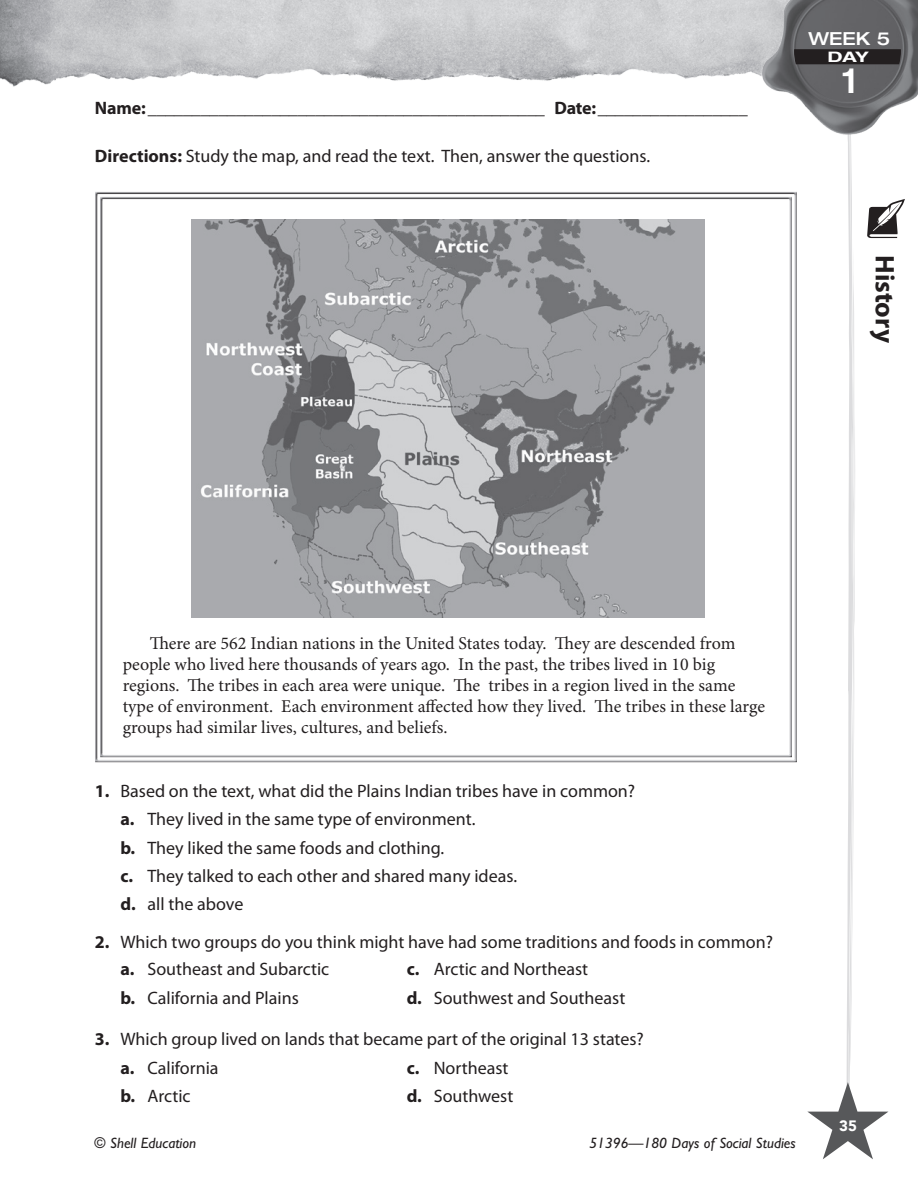
<style>
.page{position:relative;width:918px;height:1188px;background:#fff}
.page>*{position:absolute;margin:0;border:0;box-sizing:border-box;transform-origin:0 0}
.t1{font:700 34.5px "Helvetica LT Std";color:#fff}
.t2{font:700 27px "Myriad Pro";color:#231f20}
.t3{font:18px/28.3px "Myriad Pro";color:#231f20}
.t4{font:18px/21px "Minion Pro";color:#231f20}
.t5{font:700 18px "Myriad Pro";letter-spacing:-.01em;color:#231f20}
.t6{font:500 expanded 18px "Helvetica Neue LT Std";color:#fff}
.t7{font:italic 15px "Gill Sans Std";color:#231f20}
.t8{font:900 15px "Avenir";color:#fff}
.t9{font:700 14.4px "Helvetica LT Std";color:#fff;scale:1.5 1}
.s1{font-weight:700}
</style>
<div class="page">
<img style="left:0;top:0;width:759px;height:87px">
<img style="left:759px;top:0;width:159px;height:103px">
<svg style="left:794px;top:49px;width:111px;height:1110px"></svg>
<div style="left:93px;top:191px;width:706px;height:574px;background:#231f20;opacity:.75"></div>
<img style="left:192px;top:220px;width:512px;height:398px">
<p class="t5" style="left:95px;top:98px;width:654px">Name:_____________________________________________ Date:_________________</p>
<p class="t3" style="left:95px;top:142px;width:557px"><span class="s1">Directions:</span> Study the map, and read the text. Then, answer the questions.</p>
<p class="t6" style="left:809px;top:28px;width:83px">Week 5</p>
<p class="t9" style="left:827px;top:48px;width:30px">DAY</p>
<h1 class="t1" style="left:841px;top:60px;width:21px">1</h1>
<h2 class="t2" style="left:900px;top:255px;width:89px;rotate:90deg">History</h2>
<p class="t4" style="left:123px;top:633px;width:644px;text-indent:27px">There are 562 Indian nations in the United States today. They are descended from people who lived here thousands of years ago. In the past, the tribes lived in 10 big regions. The tribes in each area were unique. The tribes in a region lived in the same type of environment. Each environment affected how they lived. The tribes in these large groups had similar lives, cultures, and beliefs.</p>
<p class="t3" style="left:120px;top:777px;width:516px;text-indent:-26px"><span class="s1">1.</span> Based on the text, what did the Plains Indian tribes have in common? <span class="s1">a.</span> They lived in the same type of environment.<br><span class="s1">b.</span> They liked the same foods and clothing.<br><span class="s1">c.</span> They talked to each other and shared many ideas.<br><span class="s1">d.</span> all the above</p>
<p class="t3" style="left:120px;top:928px;width:654px;line-height:27.9px;text-indent:-26px"><span class="s1">2.</span> Which two groups do you think might have had some traditions and foods in common? <span class="s1">a.</span> Southeast and Subarctic<br><span class="s1">b.</span> California and Plains</p>
<p class="t3" style="left:407px;top:956px;width:220px"><span class="s1">c.</span> Arctic and Northeast<br><span class="s1">d.</span> Southwest and Southeast</p>
<p class="t3" style="left:120px;top:1025px;width:525px;text-indent:-26px"><span class="s1">3.</span> Which group lived on lands that became part of the original 13 states? <span class="s1">a.</span> California<br><span class="s1">b.</span> Arctic</p>
<p class="t3" style="left:407px;top:1054px;width:108px"><span class="s1">c.</span> Northeast <span class="s1">d.</span> Southwest</p>
<p class="t7" style="left:94px;top:1134px;width:103px">© Shell Education</p>
<p class="t7" style="left:589px;top:1134px;width:208px">51396—180 Days of Social Studies</p>
<p class="t8" style="left:839px;top:1112px;width:19px">35</p>
</div>
